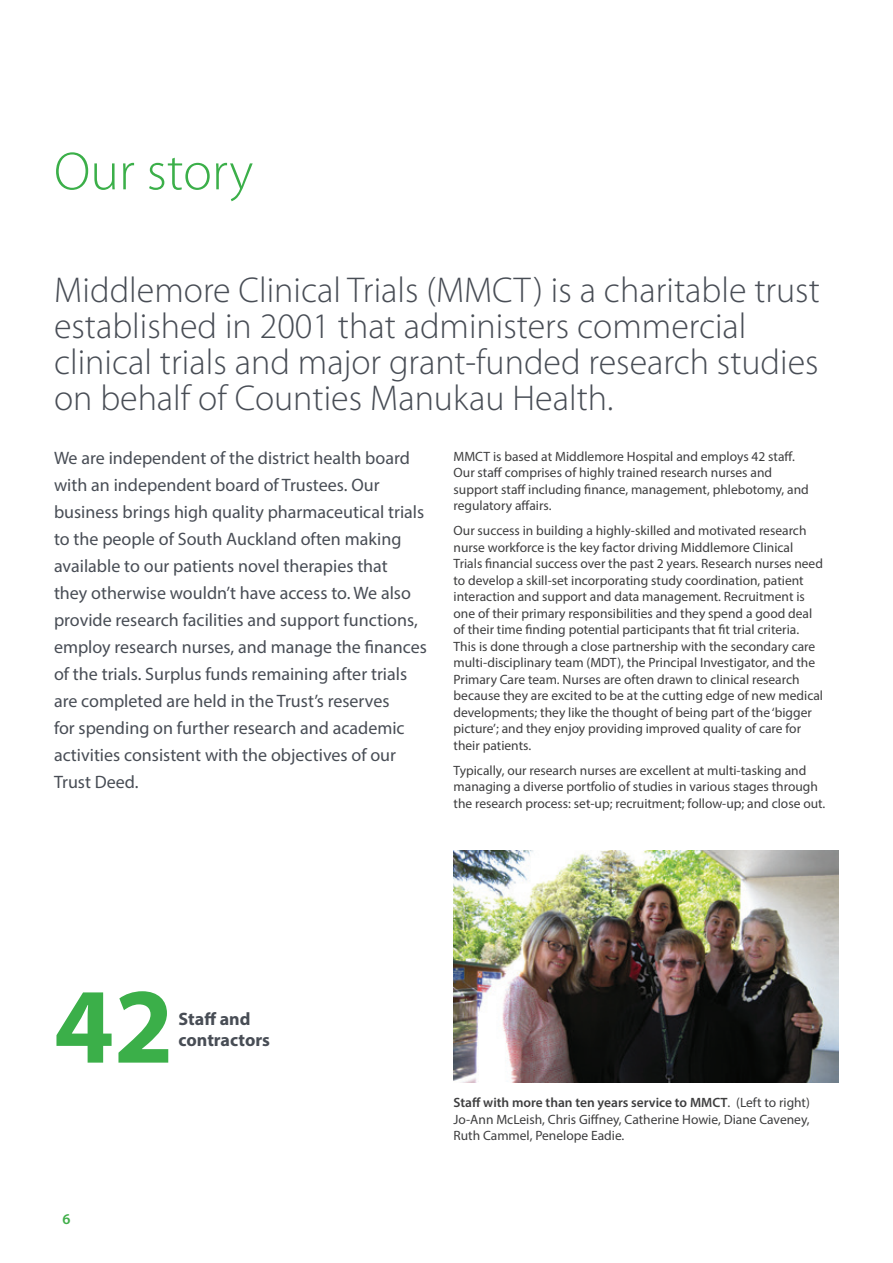
<style>
.page{position:relative;width:893px;height:1263px;background:#fff}
.page>*{position:absolute;margin:0;border:0;box-sizing:border-box;transform-origin:0 0}
.t1{font:700 108px "Myriad Pro";color:#3baf49}
.t2{font:300 54px "Myriad Pro";color:#3baf49}
.t3{font:300 36px/36px "Myriad Pro";color:#484d55}
.t4{font:18px/27px "Myriad Pro";color:#484d55}
.t5{font:700 18px/21px "Myriad Pro";color:#484d55}
.t6{font:600 15px "Myriad Pro";color:#40ae49}
.t7{font:13.5px/16.5px "Myriad Pro";color:#3e3e3f}
.s1{font-weight:600}
</style>
<div class="page">
<img style="left:454px;top:851px;width:385px;height:231px">
<h2 class="t2" style="left:54px;top:139px;width:201px">Our story</h2>
<h3 class="t3" style="left:54px;top:272px;width:767px">Middlemore Clinical Trials (MMCT) is a charitable trust established in 2001 that administers commercial clinical trials and major grant-funded research studies on behalf of Counties Manukau Health.</h3>
<p class="t4" style="left:54px;top:444px;width:374px">We are independent of the district health board with an independent board of Trustees. Our business brings high quality pharmaceutical trials to the people of South Auckland often making available to our patients novel therapies that<br>they otherwise wouldn’t have access to. We also provide research facilities and support functions, employ research nurses, and manage the finances of the trials. Surplus funds remaining after trials are completed are held in the Trust’s reserves<br>for spending on further research and academic activities consistent with the objectives of our Trust Deed.</p>
<p class="t7" style="left:454px;top:448px;width:357px">MMCT is based at Middlemore Hospital and employs 42 staff.<br>Our staff comprises of highly trained research nurses and support staff including finance, management, phlebotomy, and regulatory affairs.</p>
<p class="t7" style="left:454px;top:522px;width:371px">Our success in building a highly-skilled and motivated research nurse workforce is the key factor driving Middlemore Clinical Trials financial success over the past 2 years. Research nurses need to develop a skill-set incorporating study coordination, patient interaction and support and data management. Recruitment is one of their primary responsibilities and they spend a good deal of their time finding potential participants that fit trial criteria.<br>This is done through a close partnership with the secondary care multi-disciplinary team (MDT), the Principal Investigator, and the Primary Care team. Nurses are often drawn to clinical research because they are excited to be at the cutting edge of new medical developments; they like the thought of being part of the ‘bigger picture’; and they enjoy providing improved quality of care for their patients.</p>
<p class="t7" style="left:454px;top:762px;width:373px">Typically, our research nurses are excellent at multi-tasking and managing a diverse portfolio of studies in various stages through the research process: set-up; recruitment; follow-up; and close out.</p>
<h1 class="t1" style="left:54px;top:956px;width:121px">42</h1>
<h3 class="t5" style="left:179px;top:1008px;width:93px">Staff and contractors</h3>
<p class="t6" style="left:63px;top:1209px;width:10px">6</p>
<p class="t7" style="left:454px;top:1094px;width:358px;text-align:justify"><span class="s1">Staff with more than ten years service to MMCT</span>. (Left to right)<br>Jo-Ann McLeish, Chris Giffney, Catherine Howie, Diane Caveney, Ruth Cammel, Penelope Eadie.</p>
</div>
